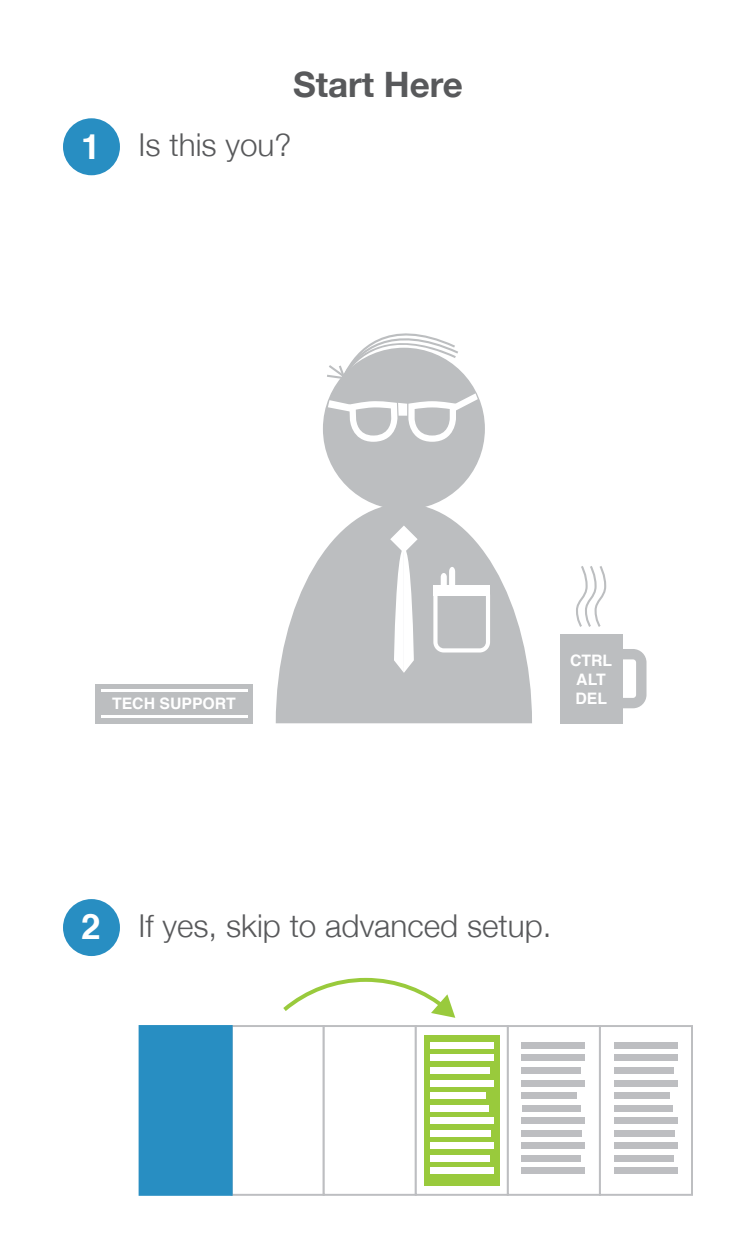
<style>
.page{position:relative;width:756px;height:1260px;background:#fff}
.page>*{position:absolute;margin:0;border:0;box-sizing:border-box;transform-origin:0 0}
.t1{font:700 35px "Helvetica Neue";color:#58595b}
.t2{font:700 35px "Helvetica";color:#fff}
.t3{font:300 31.5px "Helvetica Neue";color:#58595b}
.t4{font:700 15.75px/18.9px "Helvetica";color:#fff;text-align:center}
</style>
<div class="page">
<div style="left:63px;top:118px;width:57px;height:57px;background:#288ec2;border-radius:50%"></div>
<div style="left:63px;top:899px;width:57px;height:57px;background:#288ec2;border-radius:50%"></div>
<div style="left:323px;top:348px;width:162px;height:162px;background:#bcbec0;border-radius:50%"></div>
<svg style="left:276px;top:504px;width:256px;height:219px;fill:#bcbec0"></svg>
<svg style="left:390px;top:526px;width:28px;height:147px"></svg>
<div style="left:560px;top:634px;width:62px;height:89px;background:#bcbec0"></div>
<svg style="left:622px;top:649px;width:25px;height:59px"></svg>
<svg style="left:576px;top:566px;width:30px;height:61px"></svg>
<div style="left:398px;top:403px;width:9px;height:13px;background:#fff"></div>
<svg style="left:408px;top:393px;width:70px;height:49px"></svg>
<svg style="left:328px;top:400px;width:70px;height:42px"></svg>
<svg style="left:433px;top:567px;width:57px;height:86px"></svg>
<svg style="left:327px;top:333px;width:131px;height:47px"></svg>
<div style="left:95px;top:684px;width:158px;height:39px;background:#bcbec0"></div>
<hr style="left:101px;top:689px;width:146px;height:3px;background:#fff">
<hr style="left:101px;top:715px;width:146px;height:3px;background:#fff">
<div style="left:231px;top:1025px;width:94px;height:171px;border:2px solid #bdbec1"></div>
<div style="left:323px;top:1025px;width:94px;height:171px;border:2px solid #bdbec1"></div>
<div style="left:415px;top:1025px;width:94px;height:171px;border:2px solid #bdbec1"></div>
<div style="left:507px;top:1025px;width:94px;height:171px;border:2px solid #bdbec1"></div>
<div style="left:599px;top:1025px;width:94px;height:171px;border:2px solid #bdbec1"></div>
<div style="left:140px;top:1026px;width:92px;height:169px;background:#288ec2"></div>
<div style="left:139px;top:1025px;width:94px;height:171px;border:2px solid #288ec2"></div>
<div style="left:424px;top:1035px;width:76px;height:150px;background:#99ca3c"></div>
<svg style="left:283px;top:978px;width:172px;height:40px"></svg>
<div style="left:430px;top:1042px;width:63px;height:7px;background:#fff"></div>
<div style="left:430px;top:1055px;width:63px;height:6px;background:#fff"></div>
<div style="left:430px;top:1067px;width:59px;height:7px;background:#fff"></div>
<div style="left:430px;top:1080px;width:63px;height:6px;background:#fff"></div>
<div style="left:430px;top:1092px;width:56px;height:7px;background:#fff"></div>
<div style="left:430px;top:1105px;width:59px;height:6px;background:#fff"></div>
<div style="left:430px;top:1117px;width:63px;height:7px;background:#fff"></div>
<div style="left:430px;top:1130px;width:60px;height:7px;background:#fff"></div>
<div style="left:430px;top:1142px;width:63px;height:7px;background:#fff"></div>
<div style="left:430px;top:1155px;width:59px;height:7px;background:#fff"></div>
<div style="left:430px;top:1167px;width:63px;height:7px;background:#fff"></div>
<div style="left:522px;top:1042px;width:63px;height:7px;background:#bdbec1"></div>
<div style="left:522px;top:1055px;width:63px;height:6px;background:#bdbec1"></div>
<div style="left:522px;top:1067px;width:59px;height:7px;background:#bdbec1"></div>
<div style="left:522px;top:1080px;width:63px;height:6px;background:#bdbec1"></div>
<div style="left:522px;top:1092px;width:55px;height:7px;background:#bdbec1"></div>
<div style="left:522px;top:1105px;width:58px;height:6px;background:#bdbec1"></div>
<div style="left:522px;top:1117px;width:63px;height:7px;background:#bdbec1"></div>
<div style="left:522px;top:1130px;width:60px;height:7px;background:#bdbec1"></div>
<div style="left:522px;top:1142px;width:63px;height:7px;background:#bdbec1"></div>
<div style="left:522px;top:1155px;width:59px;height:7px;background:#bdbec1"></div>
<div style="left:522px;top:1167px;width:63px;height:7px;background:#bdbec1"></div>
<div style="left:614px;top:1042px;width:64px;height:7px;background:#bdbec1"></div>
<div style="left:614px;top:1055px;width:64px;height:6px;background:#bdbec1"></div>
<div style="left:614px;top:1067px;width:60px;height:7px;background:#bdbec1"></div>
<div style="left:614px;top:1080px;width:64px;height:6px;background:#bdbec1"></div>
<div style="left:614px;top:1092px;width:56px;height:7px;background:#bdbec1"></div>
<div style="left:614px;top:1105px;width:59px;height:6px;background:#bdbec1"></div>
<div style="left:614px;top:1117px;width:64px;height:7px;background:#bdbec1"></div>
<div style="left:614px;top:1130px;width:60px;height:7px;background:#bdbec1"></div>
<div style="left:614px;top:1142px;width:64px;height:7px;background:#bdbec1"></div>
<div style="left:614px;top:1155px;width:60px;height:7px;background:#bdbec1"></div>
<div style="left:614px;top:1167px;width:64px;height:7px;background:#bdbec1"></div>
<p class="t2" style="left:81px;top:118px;width:21px">1</p>
<p class="t1" style="left:293px;top:57px;width:171px">Start Here</p>
<p class="t3" style="left:139px;top:119px;width:154px">Is this you?</p>
<p class="t4" style="left:112px;top:694px;width:125px">TECH SUPPORT</p>
<p class="t4" style="left:570px;top:652px;width:44px">CTRL<br>ALT<br>DEL</p>
<p class="t2" style="left:81px;top:899px;width:21px">2</p>
<p class="t3" style="left:139px;top:900px;width:415px">If yes, skip to advanced setup.</p>
</div>
